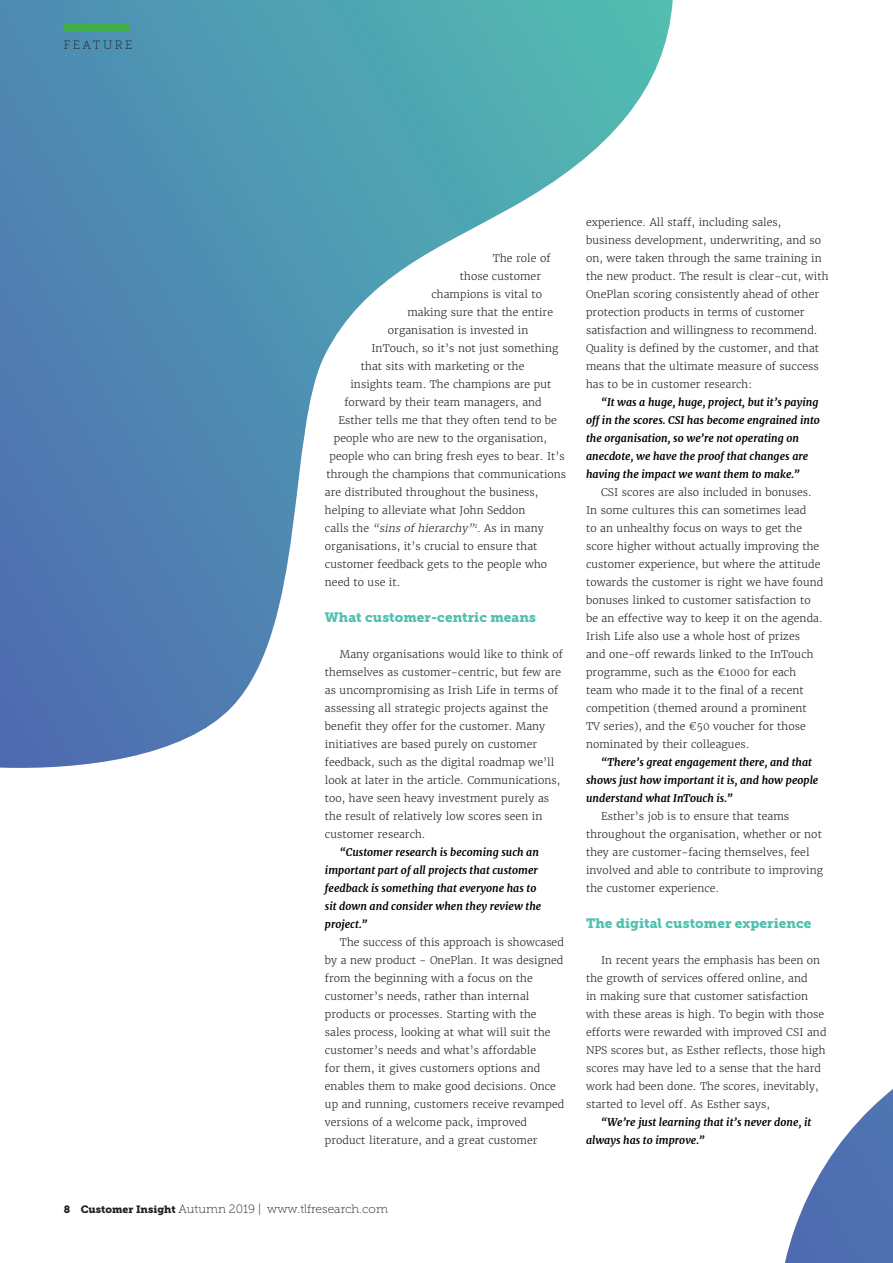
<style>
.page{position:relative;width:893px;height:1263px;background:#fff}
.page>*{position:absolute;margin:0;border:0;box-sizing:border-box;transform-origin:0 0}
.subhead{font:13.5px "Museo Slab 900";letter-spacing:.005em;color:#51c0b0}
.t1{font:12px "Museo Slab 100";color:#231f20}
.t2{font:12px "Museo Slab 100";letter-spacing:.2em;color:#231f20}
.body{font:300 10.5px/18px "Merriweather";letter-spacing:.005em;color:#231f20}
.small_quote{font:italic 700 10.5px/18px "Merriweather";letter-spacing:.005em;color:#000}
.s1{font-style:italic}
.s2{font-family:"Museo Slab 900";font-size:10.5px}
</style>
<div class="page">
<svg style="left:785px;top:1089px;width:108px;height:174px"></svg>
<svg style="left:0;top:0;width:673px;height:768px"></svg>
<div style="left:64px;top:23px;width:65px;height:9px;background:#40ae49"></div>
<p class="t2" style="left:64px;top:39px;width:70px">FEATURE</p>
<p class="body" style="left:493px;top:249px;width:59px">The role of</p>
<p class="body" style="left:460px;top:267px;width:83px">those customer</p>
<p class="body" style="left:431px;top:285px;width:112px">champions is vital to</p>
<p class="body" style="left:407px;top:303px;width:147px">making sure that the entire</p>
<p class="body" style="left:388px;top:321px;width:142px">organisation is invested in</p>
<p class="body" style="left:371px;top:339px;width:189px">InTouch, so it’s not just something</p>
<p class="body" style="left:361px;top:357px;width:165px">that sits with marketing or the</p>
<p class="body" style="left:350px;top:375px;width:203px">insights team. The champions are put</p>
<p class="body" style="left:344px;top:393px;width:199px">forward by their team managers, and</p>
<p class="body" style="left:338px;top:411px;width:220px">Esther tells me that they often tend to be</p>
<p class="body" style="left:334px;top:429px;width:215px">people who are new to the organisation,</p>
<p class="body" style="left:329px;top:447px;width:237px">people who can bring fresh eyes to bear. It’s</p>
<p class="body" style="left:326px;top:465px;width:241px">through the champions that communications</p>
<p class="body" style="left:325px;top:483px;width:215px">are distributed throughout the business,</p>
<p class="body" style="left:325px;top:501px;width:202px">helping to alleviate what John Seddon</p>
<p class="body" style="left:325px;top:519px;width:220px">c a l l s th e <span class="s1">“sins of hierarchy ”</span><sup>1</sup>. As i n m a ny</p>
<p class="body" style="left:325px;top:537px;width:214px">organisations, it’s crucial to ensure that</p>
<p class="body" style="left:325px;top:555px;width:224px">customer feedback gets to the people who</p>
<p class="body" style="left:325px;top:573px;width:77px">need to use it.</p>
<p class="subhead" style="left:325px;top:609px;width:213px">What customer-centric means</p>
<p class="body" style="left:325px;top:645px;width:239px;text-indent:15px">Many organisations would like to think of themselves as customer-centric, but few are as uncompromising as Irish Life in terms of assessing all strategic projects against the benefit they offer for the customer. Many initiatives are based purely on customer feedback, such as the digital roadmap we’ll look at later in the article. Communications, too, have seen heavy investment purely as the result of relatively low scores seen in customer research.</p>
<p class="small_quote" style="left:325px;top:843px;width:218px;text-indent:15px">“Customer research is becoming such an important part of all projects that customer feedback is something that everyone has to sit down and consider when they review the project.”</p>
<p class="body" style="left:325px;top:933px;width:241px;text-indent:15px">The success of this approach is showcased by a new product - OnePlan. It was designed from the beginning with a focus on the customer’s needs, rather than internal products or processes. Starting with the sales process, looking at what will suit the customer’s needs and what’s affordable<br>for them, it gives customers options and enables them to make good decisions. Once up and running, customers receive revamped versions of a welcome pack, improved product literature, and a great customer</p>
<p class="body" style="left:586px;top:213px;width:244px">experience. All staff, including sales, business development, underwriting, and so on, were taken through the same training in the new product. The result is clear-cut, with OnePlan scoring consistently ahead of other protection products in terms of customer satisfaction and willingness to recommend.<br>Quality is defined by the customer, and that means that the ultimate measure of success has to be in customer research:</p>
<p class="small_quote" style="left:586px;top:393px;width:235px;text-indent:15px">“It was a huge, huge, project, but it’s paying off in the scores. CSI has become engrained into the organisation, so we’re not operating on anecdote, we have the proof that changes are having the impact we want them to make.”</p>
<p class="body" style="left:586px;top:483px;width:239px;text-indent:15px">CSI scores are also included in bonuses.<br>In some cultures this can sometimes lead<br>to an unhealthy focus on ways to get the score higher without actually improving the customer experience, but where the attitude towards the customer is right we have found bonuses linked to customer satisfaction to be an effective way to keep it on the agenda.<br>Irish Life also use a whole host of prizes<br>and one-off rewards linked to the InTouch programme, such as the €1000 for each team who made it to the final of a recent competition (themed around a prominent TV series), and the €50 voucher for those nominated by their colleagues.</p>
<p class="small_quote" style="left:586px;top:753px;width:234px;text-indent:15px">“There’s great engagement there, and that shows just how important it is, and how people understand what InTouch is.”</p>
<p class="body" style="left:586px;top:807px;width:239px;text-indent:15px">Esther’s job is to ensure that teams throughout the organisation, whether or not they are customer-facing themselves, feel involved and able to contribute to improving the customer experience.</p>
<p class="subhead" style="left:586px;top:915px;width:227px">The digital customer experience</p>
<p class="body" style="left:586px;top:951px;width:242px;text-indent:15px">In recent years the emphasis has been on the growth of services offered online, and<br>in making sure that customer satisfaction with these areas is high. To begin with those efforts were rewarded with improved CSI and NPS scores but, as Esther reflects, those high scores may have led to a sense that the hard work had been done. The scores, inevitably, started to level off. As Esther says,</p>
<p class="small_quote" style="left:586px;top:1113px;width:227px;text-indent:15px">“We’re just learning that it’s never done, it always has to improve.”</p>
<p class="t1" style="left:64px;top:1203px;width:326px"><span class="s2">8 Customer Insight</span> Autumn 2019 | www.tlfresearch.com</p>
</div>
